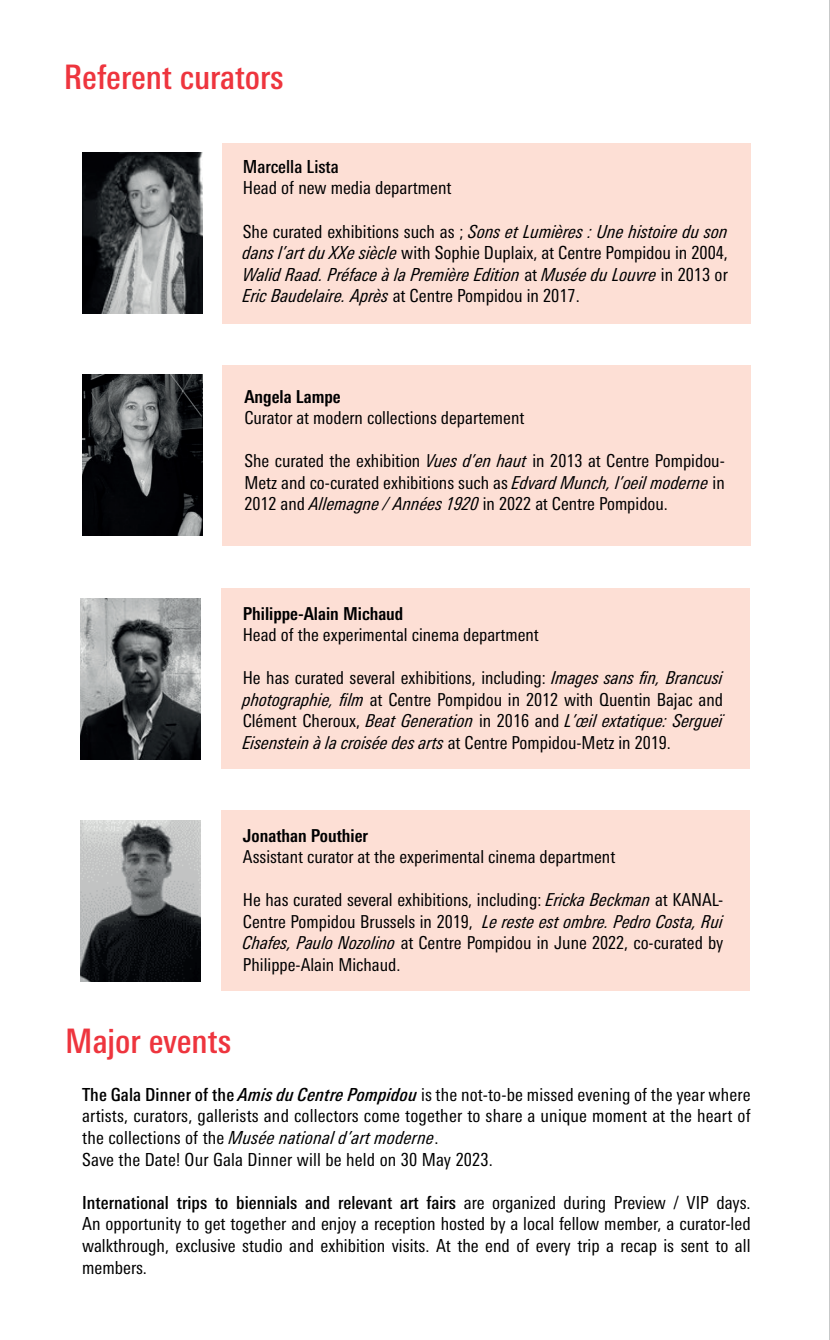
<style>
.page{position:relative;width:830px;height:1340px;background:#fff}
.page>*{position:absolute;margin:0;border:0;box-sizing:border-box;transform-origin:0 0}
.t1{font:500 condensed 33.75px "Univers Next Pro";color:#ee353e}
.t2{font:condensed 18px/21.6px "Univers Next Pro";letter-spacing:.01em;color:#000001}
.t3{font:italic condensed 18px/21.6px "Univers Next Pro";color:#000001;text-align:justify}
.t4{font:18px "Basel";color:#000001}
.t5{font:500 condensed 18px "Univers Next Pro";color:#000001}
.t6{font:700 condensed 18px "Univers Next Pro";color:#000001}
.t7{font:condensed 17.78px/21.6px "Univers Next Pro";color:#000001;text-align:justify}
.t8{font:700 condensed 17.78px "Univers Next Pro";color:#000001}
.s1{font-style:normal}
.s2{font-style:italic}
.s3{font-weight:500}
.s4{font-weight:500;font-style:italic}
</style>
<div class="page">
<div style="left:222px;top:143px;width:528px;height:180px;background:#fddfd5"></div>
<div style="left:223px;top:365px;width:527px;height:180px;background:#fddfd5"></div>
<img style="left:82px;top:375px;width:120px;height:161px">
<img style="left:82px;top:153px;width:120px;height:160px">
<div style="left:221px;top:588px;width:528px;height:181px;background:#fddfd5"></div>
<img style="left:80px;top:598px;width:120px;height:161px">
<div style="left:221px;top:810px;width:528px;height:180px;background:#fddfd5"></div>
<img style="left:81px;top:820px;width:120px;height:161px">
<hr style="left:829px;top:0;width:1px;height:1339px;background:#929595">
<h1 class="t1" style="left:64px;top:57px;width:221px">Referent curators</h1>
<p class="t6" style="left:237px;top:153px;width:110px">Damarice Amao</p>
<p class="t4" style="left:237px;top:173px;width:255px">Curator of the IC-Central Europe</p>
<p class="t5" style="left:243px;top:156px;width:97px">Marcella Lista</p>
<p class="t2" style="left:243px;top:177px;width:210px">Head of new media department</p>
<p class="t3" style="left:243px;top:220px;width:486px"><span class="s1">She curated exhibitions such as ;</span> Sons et Lumières : Une histoire du son dans l’art du XXe siècle <span class="s1">with Sophie Duplaix, at Centre Pompidou in 2004, </span>Walid Raad. Préface à la Première Edition <span class="s1">at</span> Musée du Louvre <span class="s1">in 2013 or </span>Eric Baudelaire. Après <span class="s1">at Centre Pompidou in 2017.</span></p>
<p class="t8" style="left:244px;top:386px;width:98px">Angela Lampe</p>
<p class="t7" style="left:244px;top:407px;width:281px">Curator at modern collections departement</p>
<p class="t7" style="left:244px;top:450px;width:481px">She curated the exhibition <span class="s2">Vues d’en haut</span> in 2013 at Centre Pompidou-Metz and co-curated exhibitions such as <span class="s2">Edvard Munch, l’oeil moderne</span> in 2012 and <span class="s2">Allemagne / Années 1920</span> in 2022 at Centre Pompidou.</p>
<p class="t8" style="left:242px;top:603px;width:162px">Philippe-Alain Michaud</p>
<p class="t7" style="left:242px;top:624px;width:297px">Head of the experimental cinema department</p>
<p class="t7" style="left:242px;top:667px;width:481px">He has curated several exhibitions, including: <span class="s2">Images sans fin, Brancusi photographie, film</span> at Centre Pompidou in 2012 with Quentin Bajac and Clément Cheroux, <span class="s2">Beat Generation</span> in 2016 and <span class="s2">L’œil extatique: Sergueï Eisenstein à la croisée des arts</span> at Centre Pompidou-Metz in 2019.</p>
<p class="t8" style="left:243px;top:824px;width:127px">Jonathan Pouthier</p>
<p class="t7" style="left:243px;top:845px;width:374px">Assistant curator at the experimental cinema department</p>
<p class="t7" style="left:243px;top:888px;width:481px">He has curated several exhibitions, including: <span class="s2">Ericka Beckman</span> at KANAL-Centre Pompidou Brussels in 2019, <span class="s2">Le reste est ombre. Pedro Costa, Rui Chafes, Paulo Nozolino</span> at Centre Pompidou in June 2022, co-curated by Philippe-Alain Michaud.</p>
<h1 class="t1" style="left:65px;top:1021px;width:167px">Major events</h1>
<p class="t2" style="left:82px;top:1083px;width:669px"><span class="s3">The Gala Dinner of the</span> <span class="s4">Amis du Centre Pompidou</span> is the not-to-be missed evening of the year where artists, curators, gallerists and collectors come together to share a unique moment at the heart of the collections of the <span class="s2">Musée national d’art moderne</span>.<br>Save the Date! Our Gala Dinner will be held on 30 May 2023.</p>
<p class="t2" style="left:82px;top:1191px;width:669px;text-align:justify"><span class="s3">International trips to biennials and relevant art fairs</span> are organized during Preview / VIP days.<br>An opportunity to get together and enjoy a reception hosted by a local fellow member, a curator-led walkthrough, exclusive studio and exhibition visits. At the end of every trip a recap is sent to all members.</p>
</div>
